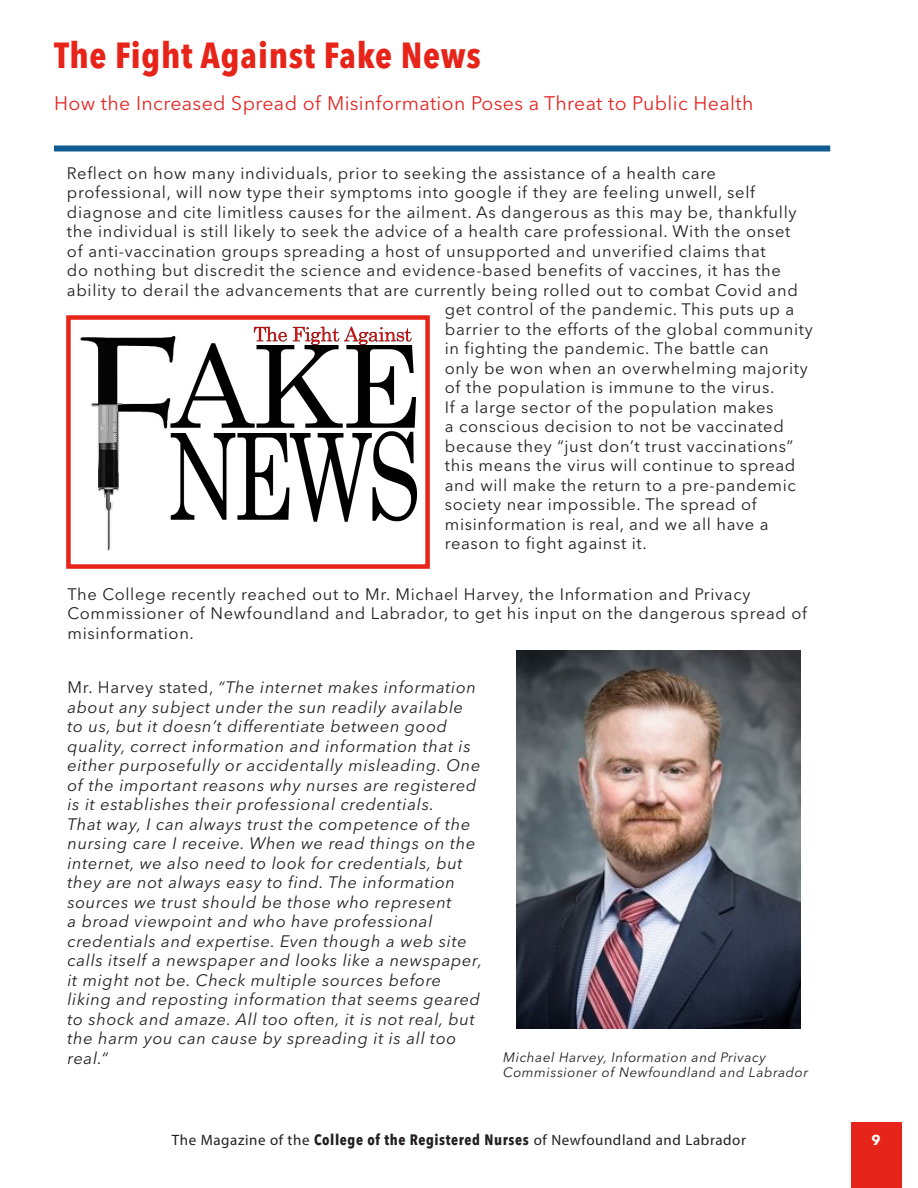
<style>
.page{position:relative;width:918px;height:1188px;background:#fff}
.page>*{position:absolute;margin:0;border:0;box-sizing:border-box;transform-origin:0 0}
.Title_Header__Blue{font:700 condensed 36px "Avenir Next LT Pro";letter-spacing:.02em;color:#e72419}
.Title_Sub-Header__Re{font:19.5px "Avenir Next LT Pro";letter-spacing:.02em;color:#e22725}
.ToC_Items{font:16.5px/19.5px "Avenir Next LT Pro";letter-spacing:.04em;color:#231f20}
.ToC_Items-2{font:italic 16.5px/19.5px "Avenir Next LT Pro";letter-spacing:.04em;color:#231f20}
.t1{font:15px "Myriad Pro";letter-spacing:.04em;color:#231f20}
.t2{font:700 14.25px "Avenir Next LT Pro";color:#fff}
.ToC_Items-3{font:italic 13.5px/15px "Avenir Next LT Pro";letter-spacing:.04em;color:#231f20}
.s1{font-style:normal}
.s2{font-family:"Avenir Next LT Pro";font-weight:700;font-stretch:condensed}
</style>
<div class="page">
<div style="left:851px;top:1122px;width:50px;height:66px;background:#e72419"></div>
<div style="left:54px;top:146px;width:776px;height:6px;background:#115c92"></div>
<img style="left:80px;top:326px;width:338px;height:225px">
<div style="left:66px;top:315px;width:364px;height:254px;border:4px solid #e72419"></div>
<img style="left:517px;top:650px;width:283px;height:378px">
<p class="Title_Header__Blue" style="left:54px;top:34px;width:428px">The Fight Against Fake News</p>
<p class="Title_Sub-Header__Re" style="left:54px;top:92px;width:701px">How the Increased Spread of Misinformation Poses a Threat to Public Health</p>
<p class="ToC_Items" style="left:67px;top:163px;width:651px">Reflect on how many individuals, prior to seeking the assistance of a health care</p>
<p class="ToC_Items" style="left:67px;top:183px;width:690px">professional, will now type their symptoms into google if they are feeling unwell, self</p>
<p class="ToC_Items" style="left:67px;top:202px;width:731px">diagnose and cite limitless causes for the ailment. As dangerous as this may be, thankfully</p>
<p class="ToC_Items" style="left:67px;top:222px;width:725px">the individual is still likely to seek the advice of a health care professional. With the onset</p>
<p class="ToC_Items" style="left:67px;top:241px;width:700px">of anti-vaccination groups spreading a host of unsupported and unverified claims that</p>
<p class="ToC_Items" style="left:67px;top:261px;width:716px">do nothing but discredit the science and evidence-based benefits of vaccines, it has the</p>
<p class="ToC_Items" style="left:67px;top:280px;width:732px">ability to derail the advancements that are currently being rolled out to combat Covid and</p>
<p class="ToC_Items" style="left:445px;top:300px;width:351px">get control of the pandemic. This puts up a</p>
<p class="ToC_Items" style="left:445px;top:319px;width:369px">barrier to the efforts of the global community</p>
<p class="ToC_Items" style="left:445px;top:339px;width:325px">in fighting the pandemic. The battle can</p>
<p class="ToC_Items" style="left:445px;top:358px;width:365px">only be won when an overwhelming majority</p>
<p class="ToC_Items" style="left:445px;top:378px;width:331px">of the population is immune to the virus.</p>
<p class="ToC_Items" style="left:445px;top:397px;width:330px">If a large sector of the population makes</p>
<p class="ToC_Items" style="left:445px;top:417px;width:341px">a conscious decision to not be vaccinated</p>
<p class="ToC_Items" style="left:445px;top:436px;width:350px">because they “just don’t trust vaccinations”</p>
<p class="ToC_Items" style="left:445px;top:456px;width:352px">this means the virus will continue to spread</p>
<p class="ToC_Items" style="left:445px;top:475px;width:352px">and will make the return to a pre-pandemic</p>
<p class="ToC_Items" style="left:445px;top:495px;width:313px">society near impossible. The spread of</p>
<p class="ToC_Items" style="left:445px;top:514px;width:325px">misinformation is real, and we all have a</p>
<p class="ToC_Items" style="left:445px;top:534px;width:203px">reason to fight against it.</p>
<p class="ToC_Items" style="left:68px;top:584px;width:741px">The College recently reached out to Mr. Michael Harvey, the Information and Privacy<br>Commissioner of Newfoundland and Labrador, to get his input on the dangerous spread of misinformation.</p>
<p class="ToC_Items-2" style="left:68px;top:678px;width:416px"><span class="s1">Mr. Harvey stated,</span> “The internet makes information about any subject under the sun readily available to us, but it doesn’t differentiate between good quality, correct information and information that is either purposefully or accidentally misleading. One of the important reasons why nurses are registered is it establishes their professional credentials.<br>That way, I can always trust the competence of the nursing care I receive. When we read things on the internet, we also need to look for credentials, but they are not always easy to find. The information sources we trust should be those who represent<br>a broad viewpoint and who have professional credentials and expertise. Even though a web site calls itself a newspaper and looks like a newspaper, it might not be. Check multiple sources before liking and reposting information that seems geared to shock and amaze. All too often, it is not real, but the harm you can cause by spreading it is all too real.“</p>
<p class="ToC_Items-3" style="left:503px;top:1050px;width:306px">Michael Harvey, Information and Privacy<br>Commissioner of Newfoundland and Labrador</p>
<p class="t1" style="left:172px;top:1131px;width:576px">The Magazine of the <span class="s2">College of the Registered Nurses</span> of Newfoundland and Labrador</p>
<p class="t2" style="left:871px;top:1131px;width:11px">9</p>
</div>
